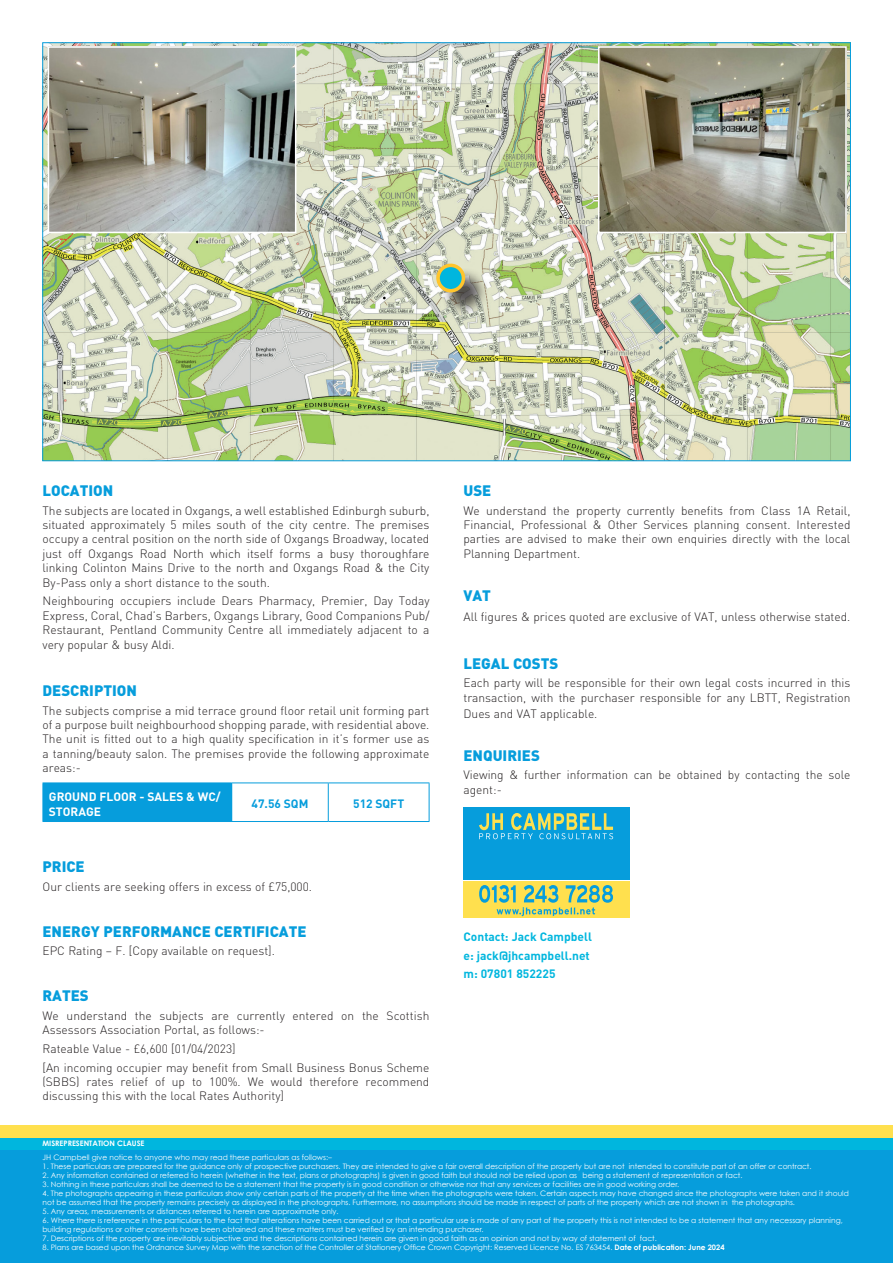
<style>
.page{position:relative;width:893px;height:1263px;background:#fff}
.page>*{position:absolute;margin:0;border:0;box-sizing:border-box;transform-origin:0 0}
.t1{font:15px "DINT Black";color:#069ddc}
.t2{font:12px/14.4px "DINT Light";color:#231f20}
.t3{font:12px/18.6px "DINT Bold";color:#00b6de}
.t4{font:12px/14.4px "DINT Bold";color:#fff}
.t5{font:12px "DINT Bold";color:#069ddc}
.t6{font:7.5px/9px "Century Gothic";color:#fff}
.t7{font:700 7.5px "Century Gothic";color:#fff}
.s1{font-weight:700}
</style>
<div class="page">
<div style="left:0;top:1150px;width:893px;height:113px;background:#069ddc"></div>
<div style="left:0;top:1138px;width:893px;height:12px;background:#00b6de"></div>
<div style="left:0;top:1125px;width:893px;height:13px;background:#ffe04e"></div>
<img style="left:45px;top:45px;width:804px;height:414px">
<div style="left:440px;top:267px;width:49px;height:50px;background:#231f20;opacity:.75"></div>
<div style="left:438px;top:265px;width:25px;height:26px;background:#00b6de;border-radius:50%"></div>
<div style="left:436px;top:264px;width:29px;height:28px;border:4px solid #ffc52d;border-radius:50%"></div>
<img style="left:601px;top:49px;width:243px;height:181px">
<div style="left:598px;top:46px;width:249px;height:187px;border:2px solid #fff"></div>
<img style="left:51px;top:49px;width:242px;height:181px">
<div style="left:48px;top:46px;width:248px;height:187px;border:2px solid #fff"></div>
<div style="left:43px;top:783px;width:189px;height:38px;background:#069ddc"></div>
<hr style="left:328px;top:782px;width:101px;height:1px;background:#069ddc">
<hr style="left:429px;top:783px;width:1px;height:38px;background:#069ddc">
<hr style="left:43px;top:821px;width:189px;height:1px;background:#069ddc">
<hr style="left:232px;top:821px;width:96px;height:1px;background:#069ddc">
<hr style="left:328px;top:821px;width:101px;height:1px;background:#069ddc">
<hr style="left:232px;top:782px;width:96px;height:1px;background:#069ddc">
<hr style="left:328px;top:783px;width:1px;height:38px;background:#069ddc">
<hr style="left:43px;top:782px;width:189px;height:1px;background:#069ddc">
<div style="left:463px;top:808px;width:167px;height:72px;background:#069ddc"></div>
<div style="left:463px;top:881px;width:167px;height:37px;background:#ffe04e"></div>
<svg style="left:479px;top:813px;width:134px;height:26px"></svg>
<svg style="left:479px;top:885px;width:134px;height:31px"></svg>
<p class="t1" style="left:43px;top:480px;width:72px">LOCATION</p>
<p class="t2" style="left:43px;top:503px;width:388px;text-align:justify">The subjects are located in Oxgangs, a well established Edinburgh suburb, situated approximately 5 miles south of the city centre. The premises occupy a central position on the north side of Oxgangs Broadway, located just off Oxgangs Road North which itself forms a busy thoroughfare linking Colinton Mains Drive to the north and Oxgangs Road &amp; the City By-Pass only a short distance to the south.</p>
<p class="t2" style="left:43px;top:594px;width:388px;text-align:justify">Neighbouring occupiers include Dears Pharmacy, Premier, Day Today Express, Coral, Chad’s Barbers, Oxgangs Library, Good Companions Pub/ Restaurant, Pentland Community Centre all immediately adjacent to a very popular &amp; busy Aldi.</p>
<p class="t1" style="left:43px;top:680px;width:96px">DESCRIPTION</p>
<p class="t2" style="left:43px;top:703px;width:388px;text-align:justify">The subjects comprise a mid terrace ground floor retail unit forming part of a purpose built neighbourhood shopping parade, with residential above.<br>The unit is fitted out to a high quality specification in it’s former use as a tanning/beauty salon. The premises provide the following approximate areas:-</p>
<p class="t4" style="left:49px;top:789px;width:173px">GROUND FLOOR - SALES &amp; WC/<br>STORAGE</p>
<p class="t5" style="left:252px;top:796px;width:58px">47.56 SQM</p>
<p class="t5" style="left:353px;top:796px;width:53px">512 SQFT</p>
<p class="t1" style="left:43px;top:856px;width:44px">PRICE</p>
<p class="t2" style="left:43px;top:879px;width:271px">Our clients are seeking offers in excess of £75,000.</p>
<p class="t1" style="left:43px;top:921px;width:266px">ENERGY PERFORMANCE CERTIFICATE</p>
<p class="t2" style="left:43px;top:943px;width:234px">EPC Rating – F. [Copy available on request].</p>
<p class="t1" style="left:43px;top:986px;width:48px">RATES</p>
<p class="t2" style="left:43px;top:1008px;width:388px">We understand the subjects are currently entered on the Scottish<br>Assessors Association Portal, as follows:-</p>
<p class="t2" style="left:43px;top:1039px;width:388px;line-height:18.6px">Rateable Value - £6,600 [01/04/2023]<br>[An incoming occupier may benefit from Small Business Bonus Scheme</p>
<p class="t2" style="left:43px;top:1074px;width:388px">(SBBS) rates relief of up to 100%. We would therefore recommend discussing this with the local Rates Authority]</p>
<p class="t1" style="left:463px;top:480px;width:29px">USE</p>
<p class="t2" style="left:463px;top:503px;width:388px;text-align:justify">We understand the property currently benefits from Class 1A Retail, Financial, Professional &amp; Other Services planning consent. Interested parties are advised to make their own enquiries directly with the local Planning Department.</p>
<p class="t1" style="left:463px;top:585px;width:29px">VAT</p>
<p class="t2" style="left:463px;top:609px;width:388px">All figures &amp; prices quoted are exclusive of VAT, unless otherwise stated.</p>
<p class="t1" style="left:463px;top:653px;width:96px">LEGAL COSTS</p>
<p class="t2" style="left:463px;top:675px;width:388px">Each party will be responsible for their own legal costs incurred in this transaction, with the purchaser responsible for any LBTT, Registration</p>
<p class="t2" style="left:463px;top:706px;width:135px">Dues and VAT applicable.</p>
<p class="t1" style="left:463px;top:745px;width:78px">ENQUIRIES</p>
<p class="t2" style="left:463px;top:768px;width:388px">Viewing &amp; further information can be obtained by contacting the sole agent:-</p>
<p class="t3" style="left:463px;top:927px;width:130px">Contact: Jack Campbell e: jack@jhcampbell.net m: 07801 852225</p>
<p class="t7" style="left:43px;top:1139px;width:103px">MISREPRESENTATION CLAUSE</p>
<p class="t6" style="left:43px;top:1152px;width:291px">JH Campbell give notice to anyone who may read these particulars as follows:–</p>
<p class="t6" style="left:43px;top:1161px;width:770px">1. These particulars are prepared for the guidance only of prospective purchasers. They are intended to give a fair overall description of the property but are not intended to constitute part of an offer or contract.</p>
<p class="t6" style="left:43px;top:1170px;width:701px">2. Any information contained or referred to herein (whether in the text, plans or photographs) is given in good faith but should not be relied upon as being a statement of representation or fact.</p>
<p class="t6" style="left:43px;top:1179px;width:638px">3. Nothing in these particulars shall be deemed to be a statement that the property is in good condition or otherwise nor that any services or facilities are in good working order.</p>
<p class="t6" style="left:43px;top:1188px;width:808px">4. The photographs appearing in these particulars show only certain parts of the property at the time when the photographs were taken. Certain aspects may have changed since the photographs were taken and it should not be assumed that the property remains precisely as displayed in the photographs. Furthermore, no assumptions should be made in respect of parts of the property which are not shown in the photographs.</p>
<p class="t6" style="left:43px;top:1206px;width:298px">5. Any areas, measurements or distances referred to herein are approximate only.</p>
<p class="t6" style="left:43px;top:1215px;width:802px">6. Where there is reference in the particulars to the fact that alterations have been carried out or that a particular use is made of any part of the property this is not intended to be a statement that any necessary planning, building regulations or other consents have been obtained and these matters must be verified by an intending purchaser.</p>
<p class="t6" style="left:43px;top:1233px;width:616px">7. Descriptions of the property are inevitably subjective and the descriptions contained herein are given in good faith as an opinion and not by way of statement of fact.</p>
<p class="t6" style="left:43px;top:1242px;width:683px">8. Plans are based upon the Ordnance Survey Map with the sanction of the Controller of Stationery Office Crown Copyright: Reserved Licence No. ES 763454. <span class="s1">Date of publication: June 2024</span></p>
</div>
